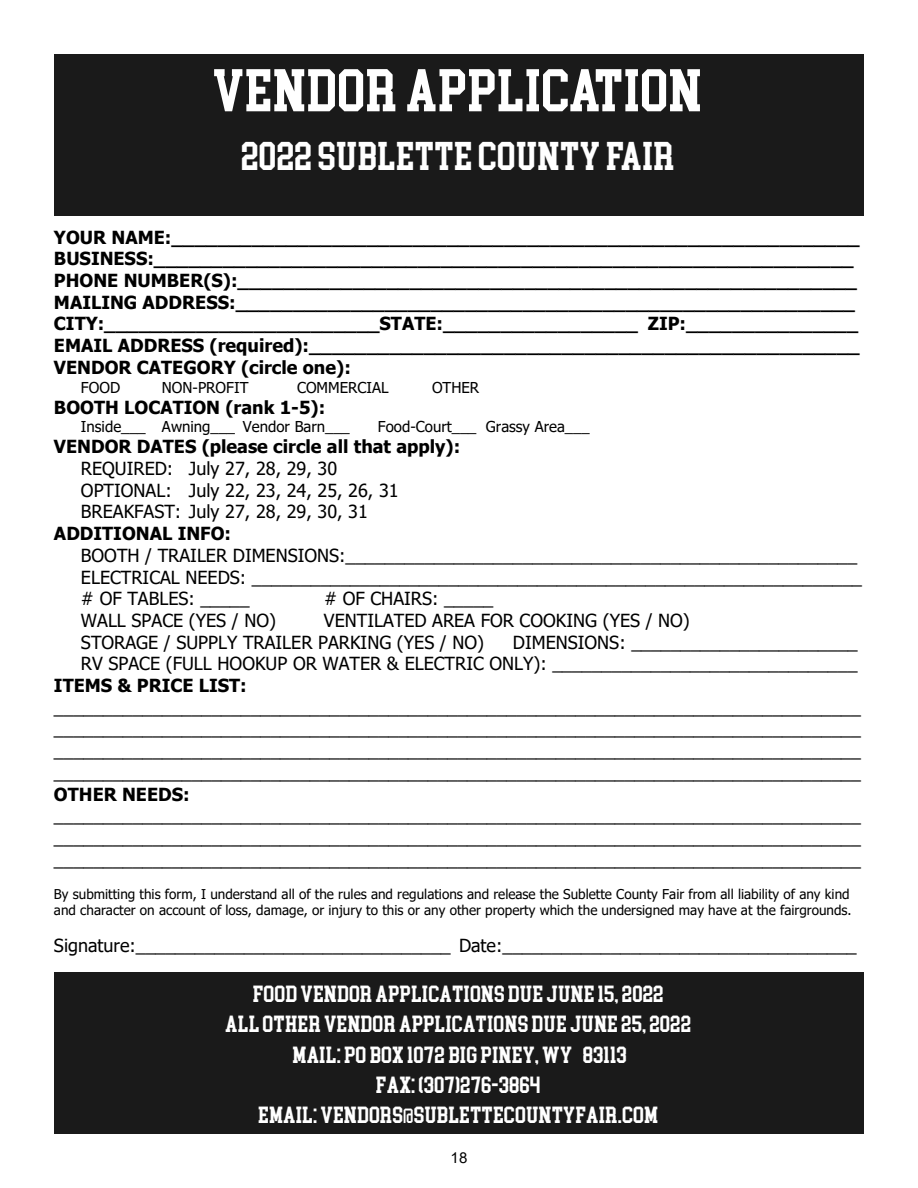
<style>
.page{position:relative;width:918px;height:1188px;background:#fff}
.page>*{position:absolute;margin:0;border:0;box-sizing:border-box;transform-origin:0 0}
.t1{font:54px "College Block";color:#fff}
.t2{font:36px "College Block";color:#fff}
.t3{font:21px/30.3px "College Block";color:#fff;text-align:center}
.t4{font:18px/21.8px "Tahoma";color:#000}
.t5{font:700 18px/21.8px "Tahoma";color:#000}
.t6{font:15px "Tahoma";color:#000}
.t7{font:15px "Arial";color:#000}
.t8{font:13.5px/16.2px "Tahoma";color:#000}
</style>
<div class="page">
<div style="left:54px;top:972px;width:810px;height:162px;background:#1a1a1a"></div>
<div style="left:54px;top:54px;width:810px;height:162px;background:#1a1a1a"></div>
<h1 class="t1" style="left:214px;top:61px;width:491px">VENDOR APPLICATION</h1>
<h2 class="t2" style="left:242px;top:136px;width:435px">2022 SUBLETTE COUNTY FAIR</h2>
<p class="t5" style="left:54px;top:228px;width:807px">YOUR NAME:____________________________________________________________ BUSINESS:_____________________________________________________________ PHONE NUMBER(S):______________________________________________________ MAILING ADDRESS:______________________________________________________ CITY:________________________STATE:_________________ ZIP:_______________ EMAIL ADDRESS (required):________________________________________________ VENDOR CATEGORY (circle one):</p>
<p class="t6" style="left:81px;top:381px;width:41px">FOOD</p>
<p class="t6" style="left:162px;top:381px;width:88px">NON-PROFIT</p>
<p class="t6" style="left:297px;top:381px;width:93px">COMMERCIAL</p>
<p class="t6" style="left:432px;top:381px;width:49px">OTHER</p>
<p class="t5" style="left:54px;top:398px;width:273px">BOOTH LOCATION (rank 1-5):</p>
<p class="t6" style="left:81px;top:421px;width:270px">Inside___ Awning___ Vendor Barn___</p>
<p class="t6" style="left:378px;top:421px;width:213px">Food-Court___ Grassy Area___</p>
<p class="t5" style="left:54px;top:437px;width:408px">VENDOR DATES (please circle all that apply):</p>
<p class="t4" style="left:81px;top:459px;width:319px">REQUIRED: July 27, 28, 29, 30<br>OPTIONAL: July 22, 23, 24, 25, 26, 31<br>BREAKFAST: July 27, 28, 29, 30, 31</p>
<p class="t5" style="left:54px;top:524px;width:179px">ADDITIONAL INFO:</p>
<p class="t4" style="left:81px;top:546px;width:783px">BOOTH / TRAILER DIMENSIONS:____________________________________________________<br>ELECTRICAL NEEDS: ______________________________________________________________ # OF TABLES: _____</p>
<p class="t4" style="left:324px;top:589px;width:171px"># OF CHAIRS: _____</p>
<p class="t4" style="left:81px;top:611px;width:196px">WALL SPACE (YES / NO)</p>
<p class="t4" style="left:81px;top:611px;width:610px;text-indent:243px">VENTILATED AREA FOR COOKING (YES / NO)<br>STORAGE / SUPPLY TRAILER PARKING (YES / NO)</p>
<p class="t4" style="left:81px;top:633px;width:778px;text-align:right">DIMENSIONS: _______________________<br>RV SPACE (FULL HOOKUP OR WATER &amp; ELECTRIC ONLY): _______________________________</p>
<p class="t5" style="left:54px;top:676px;width:194px">ITEMS &amp; PRICE LIST:</p>
<p class="t4" style="left:54px;top:698px;width:808px;text-align:justify">__________________________________________________________________________________ __________________________________________________________________________________ __________________________________________________________________________________ __________________________________________________________________________________</p>
<p class="t5" style="left:54px;top:785px;width:137px">OTHER NEEDS:</p>
<p class="t4" style="left:54px;top:806px;width:808px;text-align:justify">__________________________________________________________________________________ __________________________________________________________________________________ __________________________________________________________________________________</p>
<p class="t8" style="left:54px;top:887px;width:799px">By submitting this form, I understand all of the rules and regulations and release the Sublette County Fair from all liability of any kind and character on account of loss, damage, or injury to this or any other property which the undersigned may have at the fairgrounds.</p>
<p class="t4" style="left:54px;top:936px;width:804px">Signature:________________________________ Date:____________________________________</p>
<p class="t3" style="left:226px;top:980px;width:467px">FOOD VENDOR APPLICATIONS DUE JUNE 15, 2022<br>ALL OTHER VENDOR APPLICATIONS DUE JUNE 25, 2022<br>MAIL: PO BOX 1072 BIG PINEY, WY 83113<br>FAX: (307)276-3864<br>EMAIL: VENDORS@SUBLETTECOUNTYFAIR.COM</p>
<p class="t7" style="left:451px;top:1152px;width:18px">18</p>
</div>
